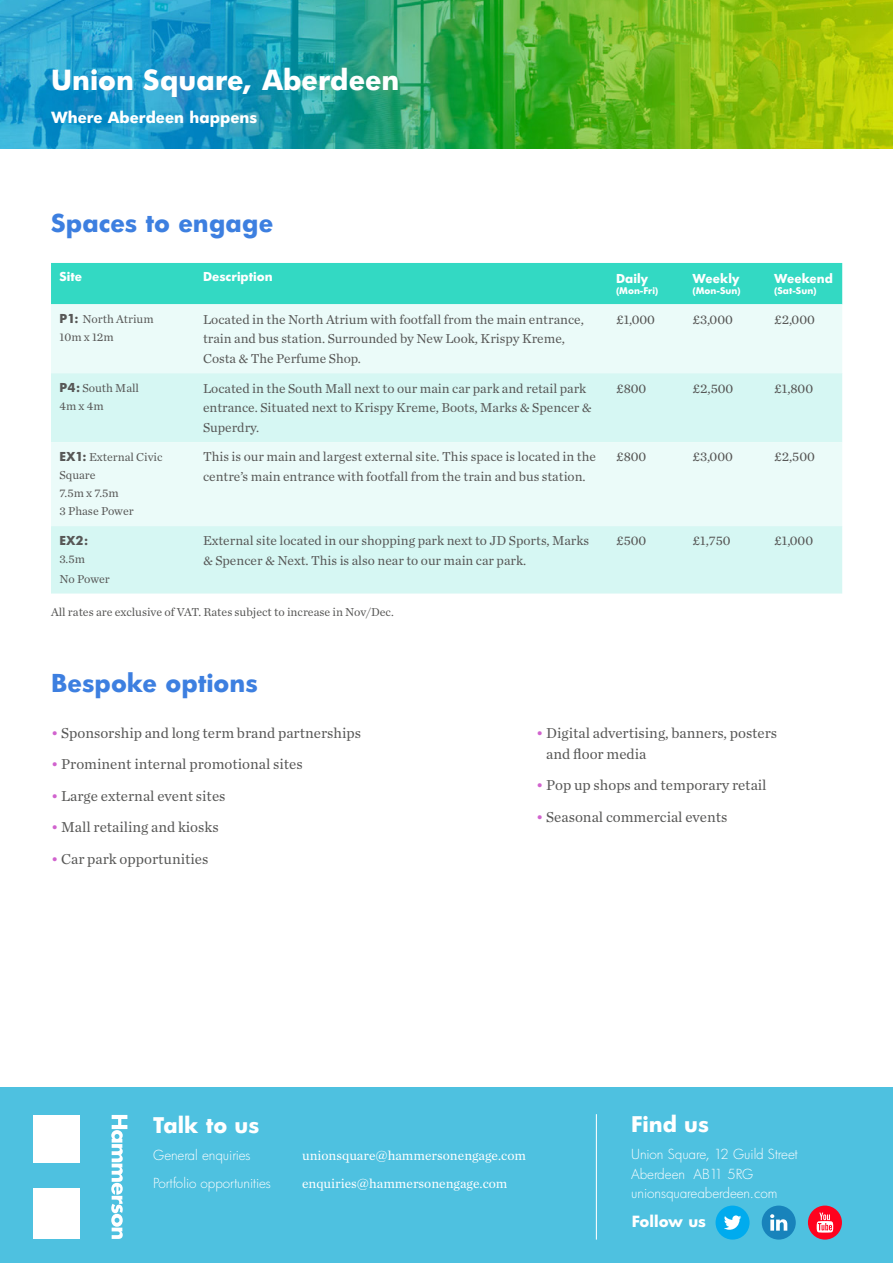
<style>
.page{position:relative;width:893px;height:1263px;background:#fff}
.page>*{position:absolute;margin:0;border:0;box-sizing:border-box;transform-origin:0 0}
.t1{font:700 27px "HP Futura";color:#fff}
.t2{font:700 24px "HP Futura";color:#3d7fe0}
.t3{font:700 21px "HP Futura";color:#fff}
.t4{font:15px/21px "Chronicle Text G1";color:#575756}
.t5{font:700 15px "HP Futura";color:#fff}
.t6{font:13.5px/19.5px "Chronicle Text G1";color:#575756}
.t7{font:300 13.5px/19.5px "HP Futura";letter-spacing:-.005em;color:#fff}
.t8{font:13.5px "Chronicle Text G1";color:#fff}
.t9{font:12px/18px "Chronicle Text G1";color:#575756}
.t10{font:700 12px "HP Futura";color:#fff}
.t11{font:700 12px "HP Futura";color:#575756}
.t12{font:700 9px "HP Futura";color:#fff}
.s1{font-family:"HP Futura";font-weight:700}
.s2{color:#d163ce}
</style>
<div class="page">
<img style="left:0;top:0;width:893px;height:148px">
<div style="left:0;top:1087px;width:893px;height:176px;background:#4ec1e0"></div>
<div style="left:51px;top:263px;width:791px;height:41px;background:#33d9c3"></div>
<div style="left:51px;top:304px;width:791px;height:69px;background:#ebfbf9"></div>
<div style="left:51px;top:373px;width:791px;height:220px;background:#d6f7f3"></div>
<div style="left:51px;top:442px;width:791px;height:84px;background:#ebfbf9"></div>
<div style="left:33px;top:1188px;width:46px;height:51px;background:#fff"></div>
<div style="left:33px;top:1115px;width:46px;height:48px;background:#fff"></div>
<svg style="left:111px;top:1115px;width:16px;height:124px"></svg>
<hr style="left:596px;top:1114px;width:1px;height:125px;background:#fff">
<div style="left:715px;top:1205px;width:35px;height:34px;background:#00abee;border-radius:50%"></div>
<svg style="left:724px;top:1215px;width:17px;height:15px"></svg>
<div style="left:762px;top:1205px;width:34px;height:34px;background:#1883bb;border-radius:50%"></div>
<svg style="left:770px;top:1214px;width:17px;height:16px"></svg>
<div style="left:808px;top:1205px;width:34px;height:34px;background:#ff021e;border-radius:50%"></div>
<svg style="left:817px;top:1212px;width:16px;height:20px"></svg>
<h1 class="t1" style="left:51px;top:61px;width:350px">Union Square, Aberdeen</h1>
<p class="t5" style="left:51px;top:106px;width:208px">Where Aberdeen happens</p>
<h2 class="t2" style="left:51px;top:206px;width:224px">Spaces to engage</h2>
<p class="t10" style="left:60px;top:268px;width:24px">Site</p>
<p class="t10" style="left:203px;top:268px;width:71px">Description</p>
<p class="t10" style="left:616px;top:270px;width:34px">Daily</p>
<p class="t12" style="left:616px;top:284px;width:44px">(Mon-Fri)</p>
<p class="t10" style="left:693px;top:270px;width:49px">Weekly</p>
<p class="t12" style="left:693px;top:284px;width:50px">(Mon-Sun)</p>
<p class="t10" style="left:774px;top:270px;width:60px">Weekend</p>
<p class="t12" style="left:774px;top:284px;width:44px">(Sat-Sun)</p>
<p class="t9" style="left:60px;top:309px;width:96px"><span class="s1">P1:</span> North Atrium<br>10m x 12m</p>
<p class="t6" style="left:203px;top:309px;width:382px">Located in the North Atrium with footfall from the main entrance, train and bus station. Surrounded by New Look, Krispy Kreme,<br>Costa &amp; The Perfume Shop.</p>
<p class="t6" style="left:616px;top:309px;width:40px">£1,000</p>
<p class="t6" style="left:693px;top:309px;width:42px">£3,000</p>
<p class="t6" style="left:774px;top:309px;width:42px">£2,000</p>
<p class="t9" style="left:60px;top:378px;width:81px"><span class="s1">P4:</span> South Mall<br>4m x 4m</p>
<p class="t6" style="left:203px;top:377px;width:390px">Located in the South Mall next to our main car park and retail park entrance. Situated next to Krispy Kreme, Boots, Marks &amp; Spencer &amp;<br>Superdry.</p>
<p class="t6" style="left:616px;top:377px;width:32px">£800</p>
<p class="t6" style="left:693px;top:377px;width:42px">£2,500</p>
<p class="t6" style="left:774px;top:377px;width:40px">£1,800</p>
<p class="t9" style="left:60px;top:448px;width:105px"><span class="s1">EX1:</span> External Civic<br>Square<br>7.5m x 7.5m<br>3 Phase Power</p>
<p class="t6" style="left:203px;top:446px;width:394px">This is our main and largest external site. This space is located in the centre’s main entrance with footfall from the train and bus station.</p>
<p class="t6" style="left:616px;top:446px;width:32px">£800</p>
<p class="t6" style="left:693px;top:446px;width:42px">£3,000</p>
<p class="t6" style="left:774px;top:446px;width:42px">£2,500</p>
<p class="t11" style="left:60px;top:532px;width:30px">EX2:</p>
<p class="t9" style="left:60px;top:549px;width:52px;line-height:19.5px">3.5m<br>No Power</p>
<p class="t6" style="left:203px;top:530px;width:388px">External site located in our shopping park next to JD Sports, Marks &amp; Spencer &amp; Next. This is also near to our main car park.</p>
<p class="t6" style="left:616px;top:530px;width:32px">£500</p>
<p class="t6" style="left:693px;top:530px;width:40px">£1,750</p>
<p class="t6" style="left:774px;top:530px;width:40px">£1,000</p>
<p class="t9" style="left:51px;top:603px;width:344px">All rates are exclusive of VAT. Rates subject to increase in Nov/Dec.</p>
<h2 class="t2" style="left:51px;top:666px;width:208px">Bespoke options</h2>
<p class="t4" style="left:51px;top:721px;width:312px"><span class="s2">•</span> Sponsorship and long term brand partnerships</p>
<p class="t4" style="left:51px;top:753px;width:253px"><span class="s2">•</span> Prominent internal promotional sites</p>
<p class="t4" style="left:51px;top:784px;width:176px"><span class="s2">•</span> Large external event sites</p>
<p class="t4" style="left:51px;top:816px;width:169px"><span class="s2">•</span> Mall retailing and kiosks</p>
<p class="t4" style="left:51px;top:848px;width:159px"><span class="s2">•</span> Car park opportunities</p>
<p class="t4" style="left:546px;top:721px;width:232px;text-indent:-10px"><span class="s2">•</span> Digital advertising, banners, posters and floor media</p>
<p class="t4" style="left:536px;top:774px;width:232px"><span class="s2">•</span> Pop up shops and temporary retail</p>
<p class="t4" style="left:536px;top:805px;width:193px"><span class="s2">•</span> Seasonal commercial events</p>
<h3 class="t3" style="left:153px;top:1110px;width:107px">Talk to us</h3>
<p class="t7" style="left:153px;top:1145px;width:99px">General enquiries</p>
<p class="t8" style="left:302px;top:1145px;width:226px">unionsquare@hammersonengage.com</p>
<p class="t7" style="left:153px;top:1173px;width:119px">Portfolio opportunities</p>
<p class="t8" style="left:302px;top:1173px;width:207px">enquiries@hammersonengage.com</p>
<h3 class="t3" style="left:631px;top:1109px;width:79px">Find us</h3>
<p class="t7" style="left:631px;top:1144px;width:168px">Union Square, 12 Guild Street<br>Aberdeen AB11 5RG unionsquareaberdeen.com</p>
<p class="t5" style="left:632px;top:1211px;width:76px">Follow us</p>
</div>
